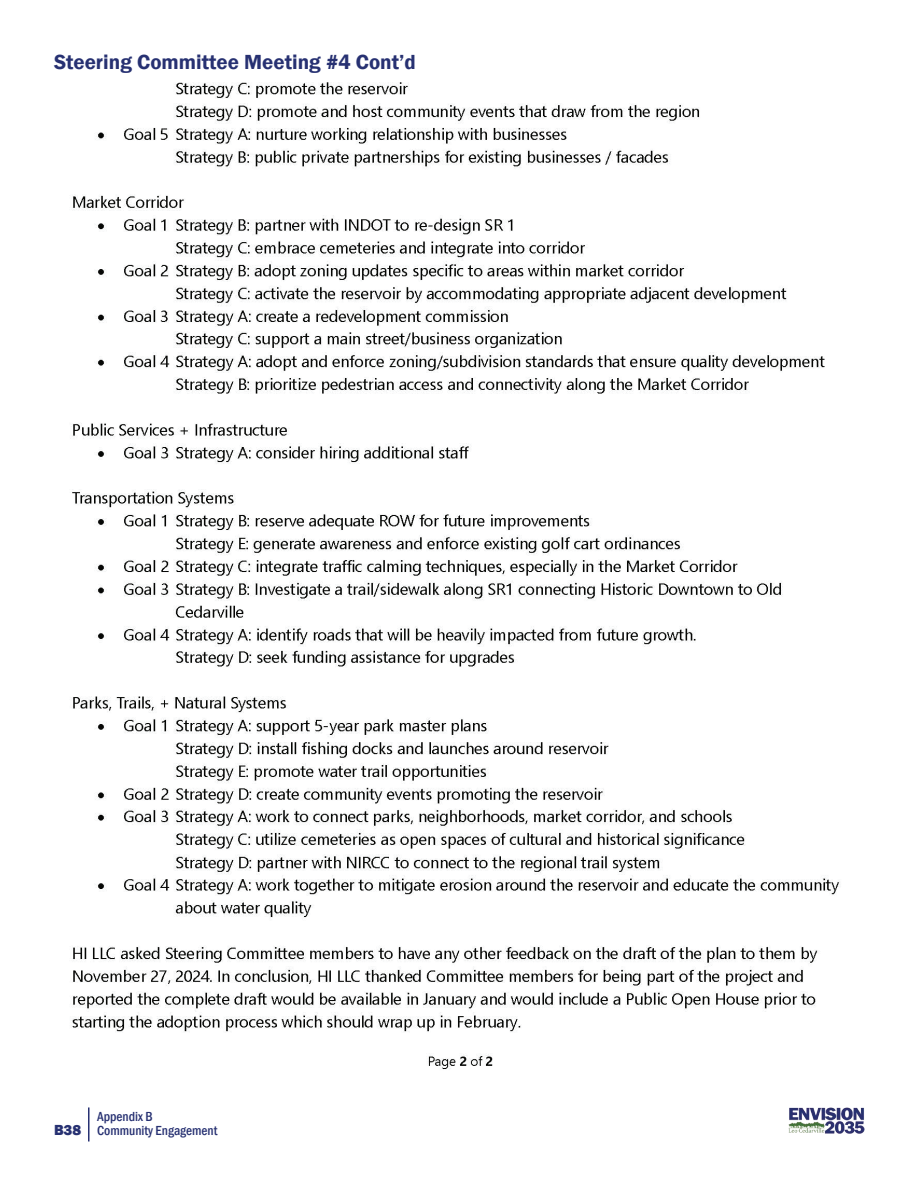
<style>
.page{position:relative;width:918px;height:1188px;background:#fff}
.page>*{position:absolute;margin:0;border:0;box-sizing:border-box;transform-origin:0 0}
.t1{font:600 21px "Franklin Gothic";color:#273172}
.t2{font:800 15px "Franklin Gothic";color:#273172}
.t3{font:500 condensed 13.5px/13.5px "Franklin Gothic";color:#273172}
</style>
<div class="page">
<img style="left:788px;top:1107px;width:76px;height:27px">
<hr style="left:88px;top:1107px;width:2px;height:35px;background:#273172">
<img style="left:71px;top:82px;width:769px;height:988px">
<p class="t1" style="left:54px;top:49px;width:363px">Steering Committee Meeting #4 Cont’d</p>
<p class="t2" style="left:54px;top:1120px;width:29px">B38</p>
<p class="t3" style="left:97px;top:1110px;width:122px">Appendix B<br>Community Engagement</p>
</div>
